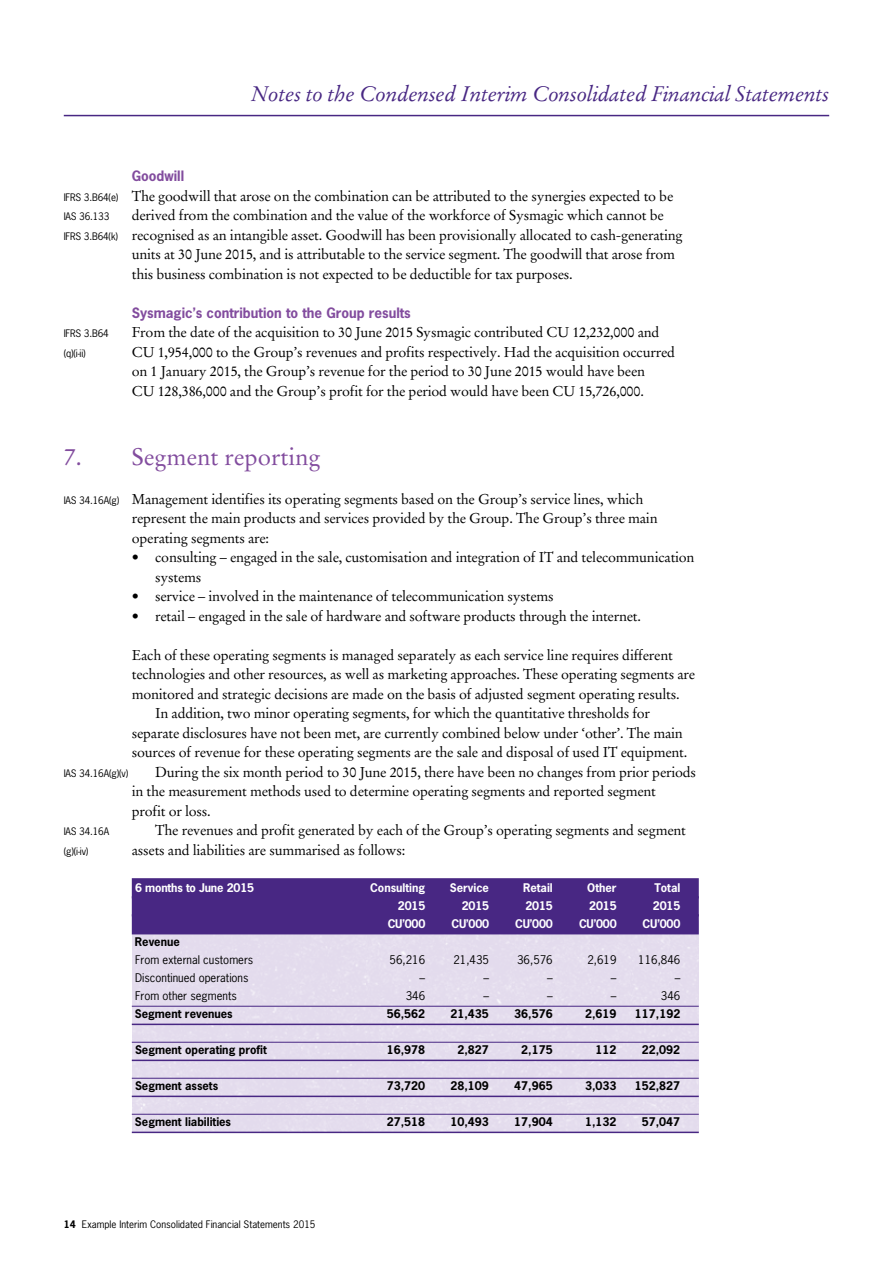
<style>
.page{position:relative;width:893px;height:1263px;background:#fff}
.page>*{position:absolute;margin:0;border:0;box-sizing:border-box;transform-origin:0 0}
.t1{font:24px "Stempel Garamond";color:#824c9e}
.t2{font:italic 21px "Stempel Garamond";letter-spacing:-.015em;color:#482783}
.t3{font:14.25px/19.5px "Stempel Garamond";letter-spacing:-.015em;color:#000}
.t4{font:700 13.5px "News Gothic";color:#824c9e}
.t5{font:700 11.25px "News Gothic";color:#000}
.t6{font:11.25px "News Gothic";color:#000}
.t7{font:700 11.25px "News Gothic";letter-spacing:-.015em;color:#fff}
.t8{font:9.75px "News Gothic";color:#000}
.s1{font-family:"News Gothic";font-size:9.75px}
.s2{font-weight:700}
</style>
<div class="page">
<div style="left:132px;top:878px;width:567px;height:20px;background:#482783"></div>
<div style="left:132px;top:896px;width:567px;height:20px;background:#482783"></div>
<div style="left:132px;top:914px;width:567px;height:20px;background:#482783"></div>
<hr style="left:132px;top:1006px;width:567px;height:1px;background:#482783">
<hr style="left:132px;top:1023px;width:567px;height:2px;background:#482783">
<hr style="left:132px;top:1042px;width:567px;height:1px;background:#482783">
<hr style="left:132px;top:1059px;width:567px;height:2px;background:#482783">
<hr style="left:132px;top:1078px;width:567px;height:1px;background:#482783">
<hr style="left:132px;top:1095px;width:567px;height:2px;background:#482783">
<hr style="left:132px;top:1114px;width:567px;height:1px;background:#482783">
<hr style="left:132px;top:1131px;width:567px;height:2px;background:#482783">
<hr style="left:64px;top:115px;width:765px;height:1px;background:#482783">
<h2 class="t2" style="left:251px;top:81px;width:580px">Notes to the Condensed Interim Consolidated Financial Statements</h2>
<p class="t4" style="left:132px;top:167px;width:54px">Goodwill</p>
<p class="t3" style="left:64px;top:186px;width:611px"><span class="s1">IFRS 3.B64(e)</span> The goodwill that arose on the combination can be attributed to the synergies expected to be</p>
<p class="t8" style="left:64px;top:210px;width:47px">IAS 36.133</p>
<p class="t3" style="left:132px;top:206px;width:533px">derived from the combination and the value of the workforce of Sysmagic which cannot be</p>
<p class="t3" style="left:64px;top:225px;width:620px"><span class="s1">IFRS 3.B64(k)</span> recognised as an intangible asset. Goodwill has been provisionally allocated to cash-generating</p>
<p class="t3" style="left:132px;top:245px;width:545px">units at 30 June 2015, and is attributable to the service segment. The goodwill that arose from</p>
<p class="t3" style="left:132px;top:264px;width:442px">this business combination is not expected to be deductible for tax purposes.</p>
<p class="t4" style="left:132px;top:304px;width:281px">Sysmagic’s contribution to the Group results</p>
<p class="t8" style="left:64px;top:327px;width:46px">IFRS 3.B64</p>
<p class="t3" style="left:132px;top:323px;width:529px">From the date of the acquisition to 30 June 2015 Sysmagic contributed CU 12,232,000 and</p>
<p class="t8" style="left:64px;top:347px;width:24px">(q)(i-ii)</p>
<p class="t3" style="left:132px;top:342px;width:545px">CU 1,954,000 to the Group’s revenues and profits respectively. Had the acquisition occurred on 1 January 2015, the Group’s revenue for the period to 30 June 2015 would have been<br>CU 128,386,000 and the Group’s profit for the period would have been CU 15,726,000.</p>
<h1 class="t1" style="left:64px;top:442px;width:258px">7. Segment reporting</h1>
<p class="t3" style="left:132px;top:489px;width:527px;text-indent:-68px"><span class="s1">IAS 34.16A(g)</span> Management identifies its operating segments based on the Group’s service lines, which represent the main products and services provided by the Group. The Group’s three main operating segments are:</p>
<p class="t3" style="left:155px;top:548px;width:541px;text-indent:-23px">• consulting – engaged in the sale, customisation and integration of IT and telecommunication systems</p>
<p class="t3" style="left:132px;top:587px;width:423px">• service – involved in the maintenance of telecommunication systems</p>
<p class="t3" style="left:132px;top:606px;width:511px">• retail – engaged in the sale of hardware and software products through the internet.</p>
<p class="t3" style="left:132px;top:645px;width:542px">Each of these operating segments is managed separately as each service line requires different</p>
<p class="t3" style="left:132px;top:665px;width:565px">technologies and other resources, as well as marketing approaches. These operating segments are</p>
<p class="t3" style="left:132px;top:684px;width:549px">monitored and strategic decisions are made on the basis of adjusted segment operating results.</p>
<p class="t3" style="left:155px;top:704px;width:496px">In addition, two minor operating segments, for which the quantitative thresholds for</p>
<p class="t3" style="left:132px;top:723px;width:553px">separate disclosures have not been met, are currently combined below under ‘other’. The main</p>
<p class="t3" style="left:132px;top:743px;width:557px">sources of revenue for these operating segments are the sale and disposal of used IT equipment.</p>
<p class="t8" style="left:64px;top:767px;width:66px">IAS 34.16A(g)(v)</p>
<p class="t3" style="left:132px;top:762px;width:566px;text-indent:23px">During the six month period to 30 June 2015, there have been no changes from prior periods in the measurement methods used to determine operating segments and reported segment<br>profit or loss.</p>
<p class="t8" style="left:64px;top:825px;width:47px">IAS 34.16A</p>
<p class="t3" style="left:155px;top:821px;width:532px">The revenues and profit generated by each of the Group’s operating segments and segment</p>
<p class="t8" style="left:64px;top:845px;width:26px">(g)(i-iv)</p>
<p class="t3" style="left:132px;top:840px;width:275px">assets and liabilities are summarised as follows:</p>
<p class="t7" style="left:135px;top:880px;width:121px">6 months to June 2015</p>
<p class="t7" style="left:370px;top:880px;width:57px">Consulting</p>
<p class="t7" style="left:450px;top:880px;width:41px">Service</p>
<p class="t7" style="left:523px;top:880px;width:31px">Retail</p>
<p class="t7" style="left:587px;top:880px;width:31px">Other</p>
<p class="t7" style="left:654px;top:880px;width:27px">Total</p>
<p class="t7" style="left:398px;top:898px;width:29px">2015</p>
<p class="t7" style="left:462px;top:898px;width:29px">2015</p>
<p class="t7" style="left:525px;top:898px;width:29px">2015</p>
<p class="t7" style="left:589px;top:898px;width:29px">2015</p>
<p class="t7" style="left:653px;top:898px;width:29px">2015</p>
<p class="t7" style="left:388px;top:916px;width:39px">CU’000</p>
<p class="t7" style="left:451px;top:916px;width:39px">CU’000</p>
<p class="t7" style="left:515px;top:916px;width:39px">CU’000</p>
<p class="t7" style="left:579px;top:916px;width:39px">CU’000</p>
<p class="t7" style="left:643px;top:916px;width:39px">CU’000</p>
<p class="t5" style="left:135px;top:934px;width:46px">Revenue</p>
<p class="t6" style="left:135px;top:953px;width:120px">From external customers</p>
<p class="t6" style="left:390px;top:953px;width:37px">56,216</p>
<p class="t6" style="left:453px;top:953px;width:37px">21,435</p>
<p class="t6" style="left:517px;top:953px;width:37px">36,576</p>
<p class="t6" style="left:587px;top:953px;width:31px">2,619</p>
<p class="t6" style="left:638px;top:953px;width:44px">116,846</p>
<p class="t6" style="left:135px;top:971px;width:115px">Discontinued operations</p>
<p class="t6" style="left:420px;top:971px;width:7px">–</p>
<p class="t6" style="left:483px;top:971px;width:7px">–</p>
<p class="t6" style="left:547px;top:971px;width:7px">–</p>
<p class="t6" style="left:611px;top:971px;width:7px">–</p>
<p class="t6" style="left:675px;top:971px;width:7px">–</p>
<p class="t6" style="left:135px;top:989px;width:103px">From other segments</p>
<p class="t6" style="left:406px;top:989px;width:21px">346</p>
<p class="t6" style="left:483px;top:989px;width:7px">–</p>
<p class="t6" style="left:547px;top:989px;width:7px">–</p>
<p class="t6" style="left:611px;top:989px;width:7px">–</p>
<p class="t6" style="left:661px;top:989px;width:21px">346</p>
<p class="t5" style="left:135px;top:1006px;width:99px">Segment revenues</p>
<p class="t5" style="left:387px;top:1006px;width:40px">56,562</p>
<p class="t5" style="left:450px;top:1006px;width:40px">21,435</p>
<p class="t5" style="left:514px;top:1006px;width:40px">36,576</p>
<p class="t5" style="left:585px;top:1006px;width:33px">2,619</p>
<p class="t5" style="left:635px;top:1006px;width:47px">117,192</p>
<p class="t5" style="left:135px;top:1042px;width:133px">Segment operating profit</p>
<p class="t5" style="left:387px;top:1042px;width:40px">16,978</p>
<p class="t5" style="left:457px;top:1042px;width:33px">2,827</p>
<p class="t5" style="left:521px;top:1042px;width:33px">2,175</p>
<p class="t5" style="left:595px;top:1042px;width:22px">112</p>
<p class="t5" style="left:642px;top:1042px;width:40px">22,092</p>
<p class="t5" style="left:135px;top:1078px;width:85px">Segment assets</p>
<p class="t5" style="left:387px;top:1078px;width:40px">73,720</p>
<p class="t5" style="left:450px;top:1078px;width:40px">28,109</p>
<p class="t5" style="left:514px;top:1078px;width:40px">47,965</p>
<p class="t5" style="left:585px;top:1078px;width:33px">3,033</p>
<p class="t5" style="left:635px;top:1078px;width:47px">152,827</p>
<p class="t5" style="left:135px;top:1114px;width:98px">Segment liabilities</p>
<p class="t5" style="left:387px;top:1114px;width:40px">27,518</p>
<p class="t5" style="left:450px;top:1114px;width:40px">10,493</p>
<p class="t5" style="left:514px;top:1114px;width:40px">17,904</p>
<p class="t5" style="left:585px;top:1114px;width:33px">1,132</p>
<p class="t5" style="left:642px;top:1114px;width:40px">57,047</p>
<p class="t8" style="left:64px;top:1218px;width:253px"><span class="s2">14</span> Example Interim Consolidated Financial Statements 2015</p>
</div>
